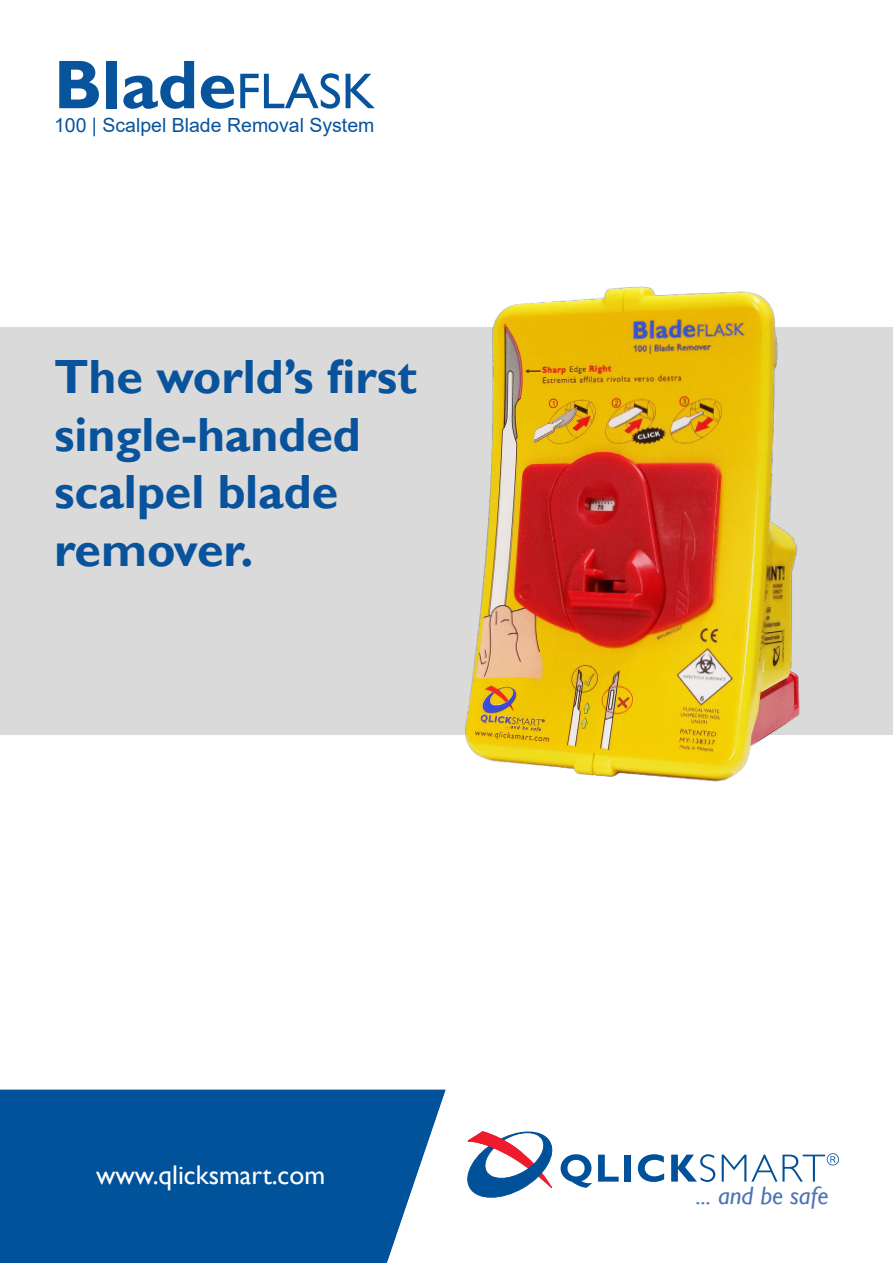
<style>
.page{position:relative;width:893px;height:1263px;background:#fff}
.page>*{position:absolute;margin:0;border:0;box-sizing:border-box;transform-origin:0 0}
.t1{font:700 69.3px "Gill Sans";color:#07549c}
.t2{font:700 48px/57.6px "Gill Sans";color:#09539c}
.t3{font:27px "Gill Sans";color:#fff}
.t4{font:italic 25.05px "Gill Sans";color:#4d74b2}
.t5{font:19.5px "Arial";color:#07549c}
.s1{font-weight:400;font-size:50.55px}
</style>
<div class="page">
<img style="left:0;top:1090px;width:815px;height:173px">
<svg style="left:598px;top:1154px;width:21px;height:27px"></svg>
<div style="left:624px;top:1154px;width:7px;height:27px;background:#01519a"></div>
<svg style="left:638px;top:1154px;width:26px;height:28px"></svg>
<svg style="left:671px;top:1154px;width:44px;height:28px"></svg>
<svg style="left:722px;top:1153px;width:117px;height:28px"></svg>
<svg style="left:463px;top:1129px;width:129px;height:71px"></svg>
<img style="left:397px;top:286px;width:466px;height:496px">
<h1 class="t1" style="left:54px;top:43px;width:322px">Blade<span class="s1">FLASK</span></h1>
<p class="t5" style="left:54px;top:111px;width:322px">100 | Scalpel Blade Removal System</p>
<p class="t2" style="left:54px;top:349px;width:364px">The world’s first single-handed scalpel blade remover.</p>
<p class="t3" style="left:96px;top:1159px;width:231px">www.qlicksmart.com</p>
<p class="t4" style="left:696px;top:1181px;width:134px">... and be safe</p>
</div>
